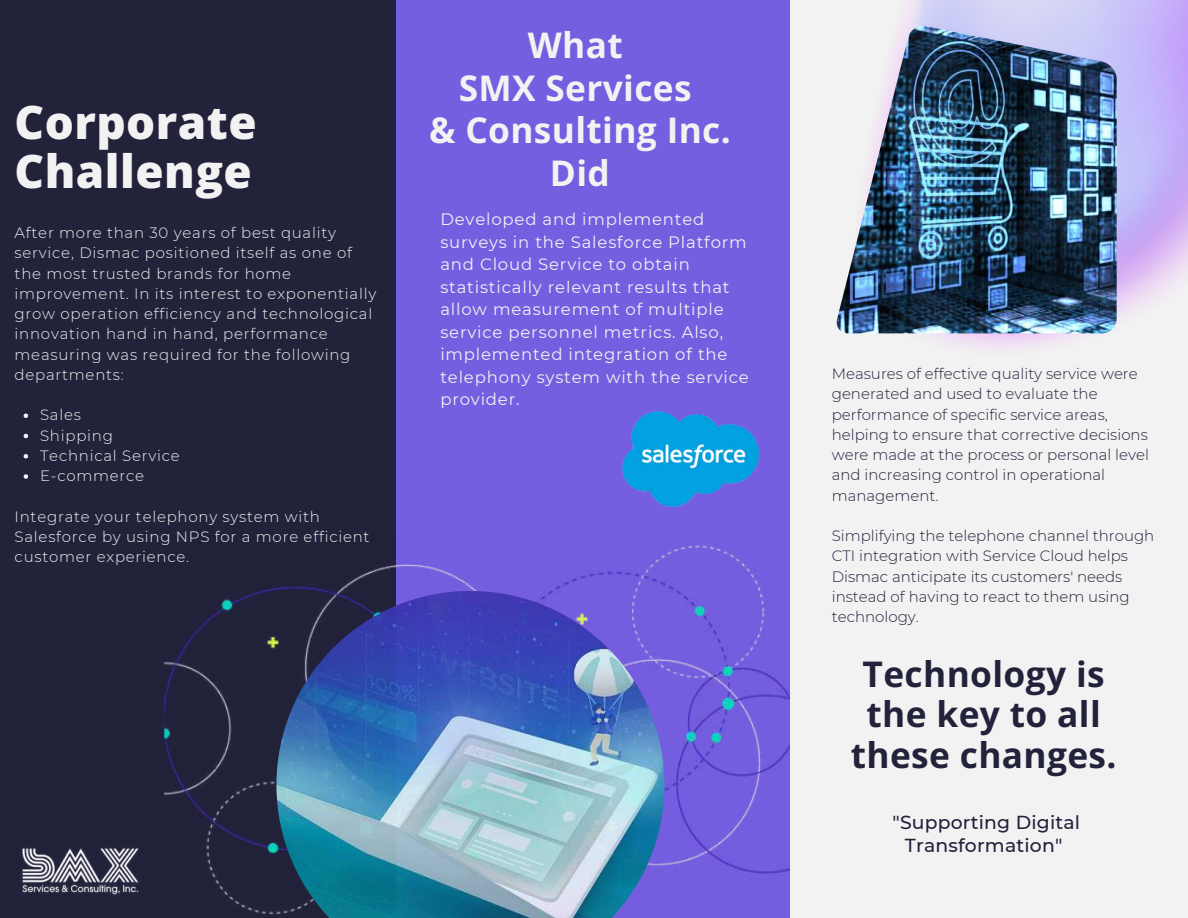
<style>
.page{position:relative;width:1188px;height:918px;background:#755ee0}
.page>*{position:absolute;margin:0;border:0;box-sizing:border-box;transform-origin:0 0}
.t1{font:800 45.75px/49.5px "Open Sans";letter-spacing:.01em;color:#f2f2f2}
.t2{font:700 35.25px/40.5px "Open Sans";letter-spacing:.01em;color:#22223b;text-align:center}
.t3{font:700 35.25px/42.8px "Open Sans";letter-spacing:.01em;color:#f2f2f2;text-align:center}
.t4{font:500 18.75px/22.5px "Montserrat";letter-spacing:.01em;color:#22223b;text-align:center}
.t5{font:16.5px/22.5px "Montserrat";letter-spacing:.05em;color:#f2f2f2}
.t6{font:300 15px/20.2px "Montserrat";letter-spacing:.05em;color:#f2f2f2}
.t7{font:300 15px/20.2px "Montserrat";color:#22223b}
</style>
<div class="page">
<div style="left:791px;top:0;width:397px;height:918px;background:#f2f2f2"></div>
<div style="left:0;top:0;width:395px;height:918px;background:#22223b"></div>
<svg style="left:24px;top:414px;width:4px;height:4px"></svg>
<svg style="left:24px;top:434px;width:4px;height:4px"></svg>
<svg style="left:24px;top:454px;width:4px;height:5px"></svg>
<svg style="left:24px;top:474px;width:4px;height:5px"></svg>
<img style="left:164px;top:534px;width:626px;height:381px">
<img style="left:276px;top:591px;width:388px;height:327px">
<img style="left:533px;top:376px;width:258px;height:166px">
<img style="left:851px;top:0;width:337px;height:349px">
<img style="left:837px;top:26px;width:280px;height:307px">
<img style="left:22px;top:848px;width:117px;height:47px">
<h1 class="t1" style="left:15px;top:95px;width:244px">Corporate<br>Challenge</h1>
<p class="t6" style="left:15px;top:222px;width:363px">After more than 30 years of best quality service, Dismac positioned itself as one of the most trusted brands for home improvement. In its interest to exponentially grow operation efficiency and technological innovation hand in hand, performance measuring was required for the following departments:</p>
<p class="t6" style="left:40px;top:404px;width:141px">Sales<br>Shipping<br>Technical Service<br>E-commerce</p>
<p class="t6" style="left:15px;top:506px;width:356px">Integrate your telephony system with<br>Salesforce by using NPS for a more efficient customer experience.</p>
<h2 class="t3" style="left:429px;top:23px;width:303px">What<br>SMX Services<br>&amp; Consulting Inc.<br>Did</h2>
<p class="t5" style="left:440px;top:208px;width:310px">Developed and implemented surveys in the Salesforce Platform and Cloud Service to obtain statistically relevant results that allow measurement of multiple service personnel metrics. Also, implemented integration of the telephony system with the service provider.</p>
<p class="t7" style="left:832px;top:363px;width:319px">Measures of effective quality service were generated and used to evaluate the performance of specific service areas, helping to ensure that corrective decisions were made at the process or personal level and increasing control in operational management.</p>
<p class="t7" style="left:832px;top:525px;width:324px">Simplifying the telephone channel through CTI integration with Service Cloud helps Dismac anticipate its customers' needs instead of having to react to them using technology.</p>
<h2 class="t2" style="left:851px;top:653px;width:267px">Technology is the key to all these changes.</h2>
<p class="t4" style="left:892px;top:811px;width:189px">"Supporting Digital<br>Transformation"</p>
</div>
